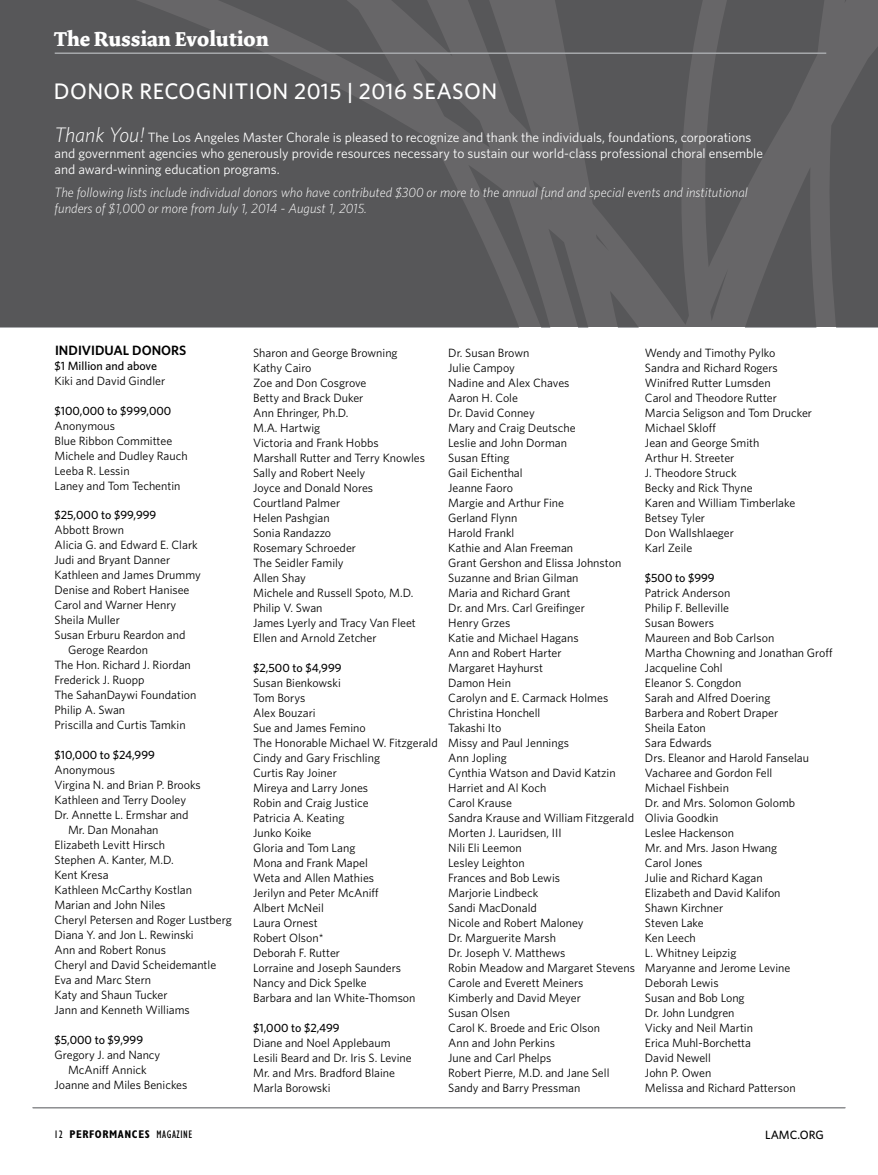
<style>
.page{position:relative;width:878px;height:1175px;background:#fff}
.page>*{position:absolute;margin:0;border:0;box-sizing:border-box;transform-origin:0 0}
.t1{font:500 22.5px "Whitney";letter-spacing:.02em;color:#fff}
.t2{font:700 21px "Dolly";color:#fff}
.t3{font:13.5px/16.2px "Whitney";color:#fff}
.t4{font:italic 300 13.5px/16.2px "Whitney";color:#fff}
.t5{font:600 13.5px "Whitney";color:#000}
.t6{font:12px/15px "Whitney";color:#000}
.t7{font:500 12px "Whitney";color:#000}
.t8{font:700 condensed 11.25px "Gill Sans Std";letter-spacing:.05em;color:#000}
.s1{font-weight:300;font-style:italic;font-size:21px}
.s2{font-weight:400}
</style>
<div class="page">
<div style="left:0;top:0;width:878px;height:327px;background:linear-gradient(to right,#575759,#605f61)"></div>
<hr style="left:33px;top:1107px;width:812px;height:1px;background:#a7a9ac">
<hr style="left:55px;top:52px;width:771px;height:2px;background:#a7a9ac">
<h2 class="t2" style="left:54px;top:26px;width:216px">The Russian Evolution</h2>
<h1 class="t1" style="left:54px;top:76px;width:441px">DONOR RECOGNITION 2015 | 2016 Season</h1>
<p class="t3" style="left:55px;top:129px;width:710px"><span class="s1">Thank You!</span> The Los Angeles Master Chorale is pleased to recognize and thank the individuals, foundations, corporations and government agencies who generously provide resources necessary to sustain our world-class professional choral ensemble and award-winning education programs.</p>
<p class="t4" style="left:55px;top:184px;width:694px">The following lists include individual donors who have contributed $300 or more to the annual fund and special events and institutional funders of $1,000 or more from July 1, 2014 - August 1, 2015.</p>
<p class="t5" style="left:55px;top:341px;width:133px">IN DIVIDUAL DONORS</p>
<p class="t7" style="left:55px;top:358px;width:104px">$1 Million and above</p>
<p class="t6" style="left:55px;top:373px;width:112px">Kiki and David Gindler</p>
<p class="t7" style="left:55px;top:403px;width:118px">$100,000 to $999,000</p>
<p class="t6" style="left:55px;top:418px;width:135px">Anonymous<br>Blue Ribbon Committee<br>Michele and Dudley Rauch<br>Leeba R. Lessin<br>Laney and Tom Techentin</p>
<p class="t7" style="left:55px;top:507px;width:103px">$25,000 to $99,999</p>
<p class="t6" style="left:55px;top:522px;width:71px">Abbott Brown</p>
<p class="t6" style="left:55px;top:537px;width:145px">Alicia G. and Edward E. Clark</p>
<p class="t6" style="left:55px;top:552px;width:117px">Judi and Bryant Danner</p>
<p class="t6" style="left:55px;top:567px;width:148px">Kathleen and James Drummy</p>
<p class="t6" style="left:55px;top:582px;width:136px">Denise and Robert Hanisee</p>
<p class="t6" style="left:55px;top:597px;width:123px">Carol and Warner Henry</p>
<p class="t6" style="left:55px;top:612px;width:67px">Sheila Muller</p>
<p class="t6" style="left:55px;top:627px;width:132px">Susan Erburu Reardon and</p>
<p class="t6" style="left:68px;top:642px;width:82px">Geroge Reardon</p>
<p class="t6" style="left:55px;top:657px;width:138px">The Hon. Richard J. Riordan</p>
<p class="t6" style="left:55px;top:672px;width:91px">Frederick J. Ruopp</p>
<p class="t6" style="left:55px;top:687px;width:143px">The SahanDaywi Foundation</p>
<p class="t6" style="left:55px;top:702px;width:72px">Philip A. Swan</p>
<p class="t6" style="left:55px;top:717px;width:133px">Priscilla and Curtis Tamkin</p>
<p class="t7" style="left:55px;top:747px;width:102px">$10,000 to $24,999</p>
<p class="t6" style="left:55px;top:762px;width:62px">Anonymous</p>
<p class="t6" style="left:55px;top:777px;width:148px">Virgina N. and Brian P. Brooks</p>
<p class="t6" style="left:55px;top:792px;width:133px">Kathleen and Terry Dooley</p>
<p class="t6" style="left:55px;top:807px;width:135px">Dr. Annette L. Ermshar and</p>
<p class="t6" style="left:68px;top:822px;width:92px">Mr. Dan Monahan</p>
<p class="t6" style="left:55px;top:837px;width:112px">Elizabeth Levitt Hirsch</p>
<p class="t6" style="left:55px;top:852px;width:121px">Stephen A. Kanter, M.D.</p>
<p class="t6" style="left:55px;top:867px;width:55px">Kent Kresa</p>
<p class="t6" style="left:55px;top:882px;width:139px">Kathleen McCarthy Kostlan</p>
<p class="t6" style="left:55px;top:897px;width:112px">Marian and John Niles</p>
<p class="t6" style="left:55px;top:912px;width:179px">Cheryl Petersen and Roger Lustberg</p>
<p class="t6" style="left:55px;top:927px;width:141px">Diana Y. and Jon L. Rewinski</p>
<p class="t6" style="left:55px;top:942px;width:113px">Ann and Robert Ronus</p>
<p class="t6" style="left:55px;top:957px;width:163px">Cheryl and David Scheidemantle</p>
<p class="t6" style="left:55px;top:972px;width:98px">Eva and Marc Stern</p>
<p class="t6" style="left:55px;top:987px;width:114px">Katy and Shaun Tucker</p>
<p class="t6" style="left:55px;top:1002px;width:137px">Jann and Kenneth Williams</p>
<p class="t7" style="left:55px;top:1032px;width:90px">$5,000 to $9,999</p>
<p class="t6" style="left:55px;top:1047px;width:107px">Gregory J. and Nancy</p>
<p class="t6" style="left:68px;top:1062px;width:80px">McAniff Annick</p>
<p class="t6" style="left:55px;top:1077px;width:134px">Joanne and Miles Benickes</p>
<p class="t6" style="left:253px;top:345px;width:173px">Sharon and George Browning<br>Kathy Cairo<br>Zoe and Don Cosgrove<br>Betty and Brack Duker<br>Ann Ehringer, Ph.D.<br>M.A. Hartwig<br>Victoria and Frank Hobbs<br>Marshall Rutter and Terry Knowles<br>Sally and Robert Neely<br>Joyce and Donald Nores<br>Courtland Palmer<br>Helen Pashgian<br>Sonia Randazzo<br>Rosemary Schroeder<br>The Seidler Family<br>Allen Shay<br>Michele and Russell Spoto, M.D.<br>Philip V. Swan<br>James Lyerly and Tracy Van Fleet<br>Ellen and Arnold Zetcher</p>
<p class="t7" style="left:253px;top:659px;width:90px">$2,500 to $4,999</p>
<p class="t6" style="left:253px;top:675px;width:186px">Susan Bienkowski<br>Tom Borys<br>Alex Bouzari<br>Sue and James Femino<br>The Honorable Michael W. Fitzgerald<br>Cindy and Gary Frischling<br>Curtis Ray Joiner<br>Mireya and Larry Jones<br>Robin and Craig Justice<br>Patricia A. Keating<br>Junko Koike<br>Gloria and Tom Lang<br>Mona and Frank Mapel<br>Weta and Allen Mathies<br>Jerilyn and Peter McAniff<br>Albert McNeil<br>Laura Ornest<br>Robert Olson*<br>Deborah F. Rutter<br>Lorraine and Joseph Saunders<br>Nancy and Dick Spelke<br>Barbara and Ian White-Thomson</p>
<p class="t7" style="left:253px;top:1019px;width:88px">$1,000 to $2,499</p>
<p class="t6" style="left:253px;top:1035px;width:160px">Diane and Noel Applebaum<br>Lesili Beard and Dr. Iris S. Levine<br>Mr. and Mrs. Bradford Blaine<br>Marla Borowski</p>
<p class="t6" style="left:448px;top:345px;width:188px">Dr. Susan Brown<br>Julie Campoy<br>Nadine and Alex Chaves<br>Aaron H. Cole<br>Dr. David Conney<br>Mary and Craig Deutsche<br>Leslie and John Dorman<br>Susan Efting<br>Gail Eichenthal<br>Jeanne Faoro<br>Margie and Arthur Fine<br>Gerland Flynn<br>Harold Frankl<br>Kathie and Alan Freeman<br>Grant Gershon and Elissa Johnston<br>Suzanne and Brian Gilman<br>Maria and Richard Grant<br>Dr. and Mrs. Carl Greifinger<br>Henry Grzes<br>Katie and Michael Hagans<br>Ann and Robert Harter<br>Margaret Hayhurst<br>Damon Hein<br>Carolyn and E. Carmack Holmes<br>Christina Honchell<br>Takashi Ito<br>Missy and Paul Jennings<br>Ann Jopling<br>Cynthia Watson and David Katzin<br>Harriet and Al Koch<br>Carol Krause<br>Sandra Krause and William Fitzgerald<br>Morten J. Lauridsen, III<br>Nili Eli Leemon<br>Lesley Leighton<br>Frances and Bob Lewis<br>Marjorie Lindbeck<br>Sandi MacDonald<br>Nicole and Robert Maloney<br>Dr. Marguerite Marsh<br>Dr. Joseph V. Matthews<br>Robin Meadow and Margaret Stevens<br>Carole and Everett Meiners<br>Kimberly and David Meyer<br>Susan Olsen<br>Carol K. Broede and Eric Olson<br>Ann and John Perkins<br>June and Carl Phelps<br>Robert Pierre, M.D. and Jane Sell<br>Sandy and Barry Pressman</p>
<p class="t6" style="left:645px;top:345px;width:169px">Wendy and Timothy Pylko<br>Sandra and Richard Rogers<br>Winifred Rutter Lumsden<br>Carol and Theodore Rutter<br>Marcia Seligson and Tom Drucker<br>Michael Skloff<br>Jean and George Smith<br>Arthur H. Streeter<br>J. Theodore Struck<br>Becky and Rick Thyne<br>Karen and William Timberlake<br>Betsey Tyler<br>Don Wallshlaeger<br>Karl Zeile</p>
<p class="t7" style="left:645px;top:569px;width:71px">$500 to $999</p>
<p class="t6" style="left:645px;top:585px;width:189px">Patrick Anderson<br>Philip F. Belleville<br>Susan Bowers<br>Maureen and Bob Carlson<br>Martha Chowning and Jonathan Groff<br>Jacqueline Cohl<br>Eleanor S. Congdon<br>Sarah and Alfred Doering<br>Barbera and Robert Draper<br>Sheila Eaton<br>Sara Edwards<br>Drs. Eleanor and Harold Fanselau<br>Vacharee and Gordon Fell<br>Michael Fishbein<br>Dr. and Mrs. Solomon Golomb<br>Olivia Goodkin<br>Leslee Hackenson<br>Mr. and Mrs. Jason Hwang<br>Carol Jones<br>Julie and Richard Kagan<br>Elizabeth and David Kalifon<br>Shawn Kirchner<br>Steven Lake<br>Ken Leech<br>L. Whitney Leipzig<br>Maryanne and Jerome Levine<br>Deborah Lewis<br>Susan and Bob Long<br>Dr. John Lundgren<br>Vicky and Neil Martin<br>Erica Muhl-Borchetta<br>David Newell<br>John P. Owen<br>Melissa and Richard Patterson</p>
<p class="t8" style="left:54px;top:1127px;width:139px"><span class="s2">12</span> PERFORMANCES <span class="s2">MAGAZINe</span></p>
<p class="t7" style="left:765px;top:1127px;width:60px">lamc.org</p>
</div>
